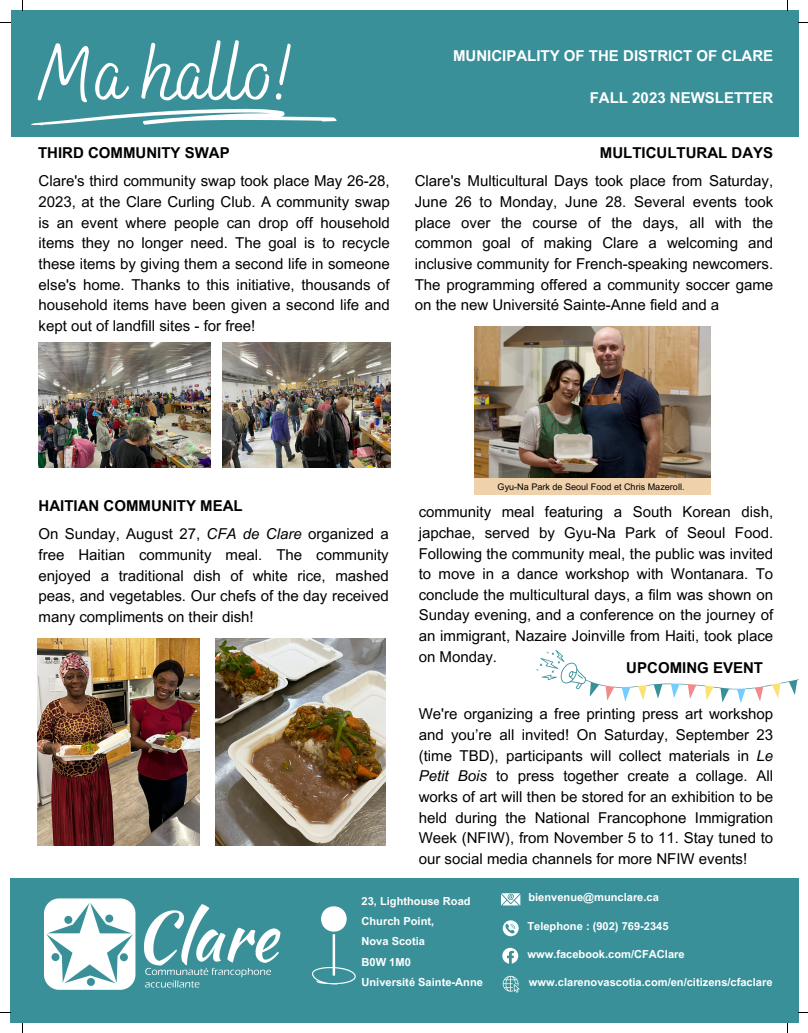
<style>
.page{position:relative;width:808px;height:1033px;background:#fff}
.page>*{position:absolute;margin:0;border:0;box-sizing:border-box;transform-origin:0 0}
.t1{font:80px "Bakerie Smooth";color:#fff}
.t2{font:15px/20.6px "Arial MT Pro";color:#000;text-align:justify}
.t3{font:700 15px "Arial MT Pro";color:#000}
.t4{font:700 15px "Arial MT Pro";color:#fff}
.t5{font:700 11.12px "Arial MT Pro";color:#fff}
.t6{font:9px "Arial MT Pro";color:#000}
.s1{font-style:italic}
</style>
<div class="page">
<div style="left:11px;top:10px;width:787px;height:126px;background:#399099"></div>
<svg style="left:31px;top:109px;width:306px;height:16px"></svg>
<img style="left:222px;top:343px;width:169px;height:124px">
<img style="left:38px;top:343px;width:173px;height:124px">
<svg style="left:536px;top:649px;width:262px;height:54px"></svg>
<img style="left:474px;top:326px;width:236px;height:152px">
<div style="left:474px;top:478px;width:236px;height:17px;background:#efd1ac"></div>
<img style="left:38px;top:638px;width:161px;height:207px">
<img style="left:216px;top:638px;width:169px;height:207px">
<div style="left:10px;top:878px;width:788px;height:144px;background:#399099"></div>
<img style="left:45px;top:898px;width:236px;height:92px">
<svg style="left:502px;top:920px;width:16px;height:16px"></svg>
<svg style="left:502px;top:975px;width:17px;height:17px"></svg>
<svg style="left:502px;top:947px;width:16px;height:16px"></svg>
<svg style="left:501px;top:893px;width:19px;height:12px"></svg>
<svg style="left:312px;top:906px;width:44px;height:78px"></svg>
<p class="t1" style="left:38px;top:26px;width:259px">Ma hallo!</p>
<p class="t3" style="left:38px;top:148px;width:193px">THIRD COMMUNITY SWAP</p>
<p class="t2" style="left:38px;top:173px;width:353px">Clare's third community swap took place May 26-28, 2023, at the Clare Curling Club. A community swap is an event where people can drop off household items they no longer need. The goal is to recycle these items by giving them a second life in someone else's home. Thanks to this initiative, thousands of household items have been given a second life and kept out of landfill sites - for free!</p>
<p class="t4" style="left:453px;top:50px;width:322px">MUNICIPALITY OF THE DISTRICT OF CLARE</p>
<p class="t4" style="left:589px;top:92px;width:185px">FALL 2023 NEWSLETTER</p>
<p class="t3" style="left:600px;top:148px;width:175px">MULTICULTURAL DAYS</p>
<p class="t2" style="left:415px;top:173px;width:360px">Clare's Multicultural Days took place from Saturday, June 26 to Monday, June 28. Several events took place over the course of the days, all with the common goal of making Clare a welcoming and inclusive community for French-speaking newcomers.<br>The programming offered a community soccer game on the new Université Sainte-Anne field and a</p>
<p class="t3" style="left:38px;top:500px;width:206px">HAITIAN COMMUNITY MEAL</p>
<p class="t2" style="left:38px;top:525px;width:352px">On Sunday, August 27, <span class="s1">CFA de Clare</span> organized a free Haitian community meal. The community enjoyed a traditional dish of white rice, mashed peas, and vegetables. Our chefs of the day received many compliments on their dish!</p>
<p class="t6" style="left:497px;top:483px;width:188px">Gyu-Na Park de Seoul Food et Chris Mazeroll.</p>
<p class="t2" style="left:418px;top:503px;width:356px">community meal featuring a South Korean dish, japchae, served by Gyu-Na Park of Seoul Food.<br>Following the community meal, the public was invited to move in a dance workshop with Wontanara. To conclude the multicultural days, a film was shown on Sunday evening, and a conference on the journey of an immigrant, Nazaire Joinville from Haiti, took place on Monday.</p>
<p class="t3" style="left:626px;top:661px;width:138px">UPCOMING EVENT</p>
<p class="t2" style="left:418px;top:705px;width:356px">We're organizing a free printing press art workshop and you’re all invited! On Saturday, September 23 (time TBD), participants will collect materials in <span class="s1">Le Petit Bois</span> to press together create a collage. All works of art will then be stored for an exhibition to be held during the National Francophone Immigration Week (NFIW), from November 5 to 11. Stay tuned to our social media channels for more NFIW events!</p>
<p class="t5" style="left:361px;top:896px;width:111px">23, Lighthouse Road</p>
<p class="t5" style="left:361px;top:916px;width:74px">Church Point,</p>
<p class="t5" style="left:361px;top:937px;width:65px">Nova Scotia</p>
<p class="t5" style="left:361px;top:957px;width:51px">B0W 1M0</p>
<p class="t5" style="left:361px;top:977px;width:123px">Université Sainte-Anne</p>
<p class="t5" style="left:528px;top:893px;width:132px">bienvenue@munclare.ca</p>
<p class="t5" style="left:527px;top:921px;width:143px">Telephone : (902) 769-2345</p>
<p class="t5" style="left:527px;top:949px;width:159px">www.facebook.com/CFAClare</p>
<p class="t5" style="left:529px;top:978px;width:245px">www.clarenovascotia.com/en/citizens/cfaclare</p>
</div>
